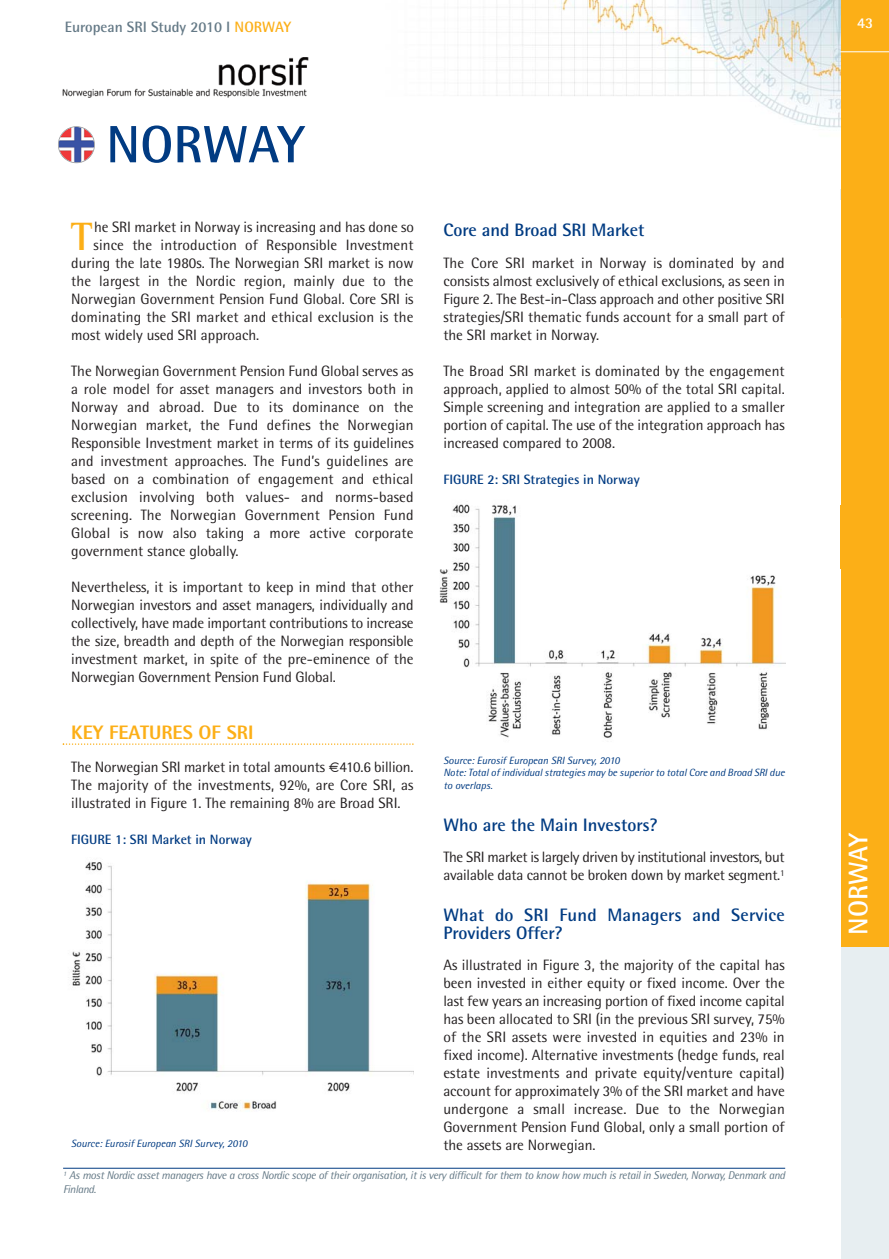
<style>
.page{position:relative;width:889px;height:1259px;background:#fff}
.page>*{position:absolute;margin:0;border:0;box-sizing:border-box;transform-origin:0 0}
.t1{font:700 52.5px "Rotis Semi Sans";color:#013b82}
.t2{font:700 40.5px "Rotis Semi Serif";color:#fcaf17}
.t3{font:700 27px "Rotis Semi Sans";color:#fff}
.t4{font:800 19.5px "Rotis Semi Sans";color:#fcaf17}
.t5{font:700 18px/18px "Rotis Semi Sans";color:#013b82}
.t6{font:15px/18px "Rotis Semi Sans";color:#231f20;text-align:justify}
.t7{font:15px/18px "Rotis Semi Sans";letter-spacing:-.02em;color:#231f20}
.t8{font:700 15px "Rotis Semi Sans";color:#647986}
.t9{font:700 15px "Rotis Semi Sans";color:#fff}
.t10{font:700 13.5px "Rotis Semi Sans";color:#013b82}
.t11{font:italic 11.25px/13.5px "Rotis Semi Sans";letter-spacing:-.03em;color:#647986}
.t12{font:italic 10.5px/12.6px "Rotis Semi Sans";letter-spacing:-.01em;color:#013b82}
.s1{color:#fcaf17}
</style>
<div class="page">
<img style="left:457px;top:0;width:384px;height:190px">
<img style="left:59px;top:127px;width:35px;height:35px;border-radius:50%">
<div style="left:58px;top:126px;width:37px;height:37px;border:2px solid #939598;border-radius:50%"></div>
<img style="left:62px;top:57px;width:247px;height:41px">
<div style="left:840px;top:200px;width:49px;height:1059px;background:#e7eef1"></div>
<div style="left:841px;top:254px;width:48px;height:63px;background:#fcaf17"></div>
<div style="left:841px;top:191px;width:48px;height:63px;background:#fcaf17"></div>
<div style="left:841px;top:316px;width:48px;height:65px;background:#fcaf17"></div>
<div style="left:840px;top:380px;width:49px;height:63px;background:#fcaf17"></div>
<div style="left:840px;top:442px;width:49px;height:64px;background:#fcaf17"></div>
<div style="left:840px;top:505px;width:49px;height:63px;background:#fcaf17"></div>
<div style="left:840px;top:568px;width:49px;height:64px;background:#fcaf17"></div>
<div style="left:840px;top:631px;width:49px;height:64px;background:#fcaf17"></div>
<div style="left:841px;top:695px;width:48px;height:63px;background:#fcaf17"></div>
<div style="left:841px;top:757px;width:48px;height:64px;background:#fcaf17"></div>
<div style="left:840px;top:819px;width:49px;height:64px;background:#fcaf17"></div>
<div style="left:841px;top:883px;width:48px;height:64px;background:#fcaf17"></div>
<div style="left:841px;top:0;width:48px;height:192px;background:#fcaf17"></div>
<hr style="left:63px;top:1167px;width:722px;height:1px;background:#013b82">
<svg style="left:63px;top:743px;width:350px;height:2px"></svg>
<hr style="left:840px;top:52px;width:49px;height:1px;background:#fff">
<img style="left:72px;top:861px;width:341px;height:250px">
<img style="left:439px;top:504px;width:346px;height:234px">
<p class="t8" style="left:65px;top:22px;width:228px">European SRI Study 2010 I <span class="s1">NORWAY</span></p>
<p class="t9" style="left:857px;top:18px;width:18px">43</p>
<h1 class="t1" style="left:106px;top:126px;width:200px">NORWAY</h1>
<h2 class="t2" style="left:71px;top:222px;width:23px">T</h2>
<p class="t6" style="left:94px;top:219px;width:321px">he SRI market in Norway is increasing and has done so</p>
<p class="t6" style="left:94px;top:237px;width:321px">since the introduction of Responsible Investment</p>
<p class="t6" style="left:71px;top:255px;width:344px">during the late 1980s. The Norwegian SRI market is now</p>
<p class="t6" style="left:71px;top:273px;width:344px">the largest in the Nordic region, mainly due to the</p>
<p class="t6" style="left:71px;top:291px;width:344px">Norwegian Government Pension Fund Global. Core SRI is</p>
<p class="t6" style="left:71px;top:309px;width:344px">dominating the SRI market and ethical exclusion is the</p>
<p class="t6" style="left:71px;top:327px;width:190px">most widely used SRI approach.</p>
<p class="t6" style="left:71px;top:363px;width:344px">The Norwegian Government Pension Fund Global serves as a role model for asset managers and investors both in Norway and abroad. Due to its dominance on the Norwegian market, the Fund defines the Norwegian Responsible Investment market in terms of its guidelines and investment approaches. The Fund’s guidelines are based on a combination of engagement and ethical exclusion involving both values- and norms-based screening. The Norwegian Government Pension Fund Global is now also taking a more active corporate government stance globally.</p>
<p class="t6" style="left:71px;top:579px;width:344px">Nevertheless, it is important to keep in mind that other Norwegian investors and asset managers, individually and collectively, have made important contributions to increase the size, breadth and depth of the Norwegian responsible investment market, in spite of the pre-eminence of the Norwegian Government Pension Fund Global.</p>
<h3 class="t4" style="left:71px;top:726px;width:184px">KEY FEATURES OF SRI</h3>
<p class="t6" style="left:71px;top:759px;width:344px">The Norwegian SRI market in total amounts 410.6 billion.<br>The majority of the investments, 92%, are Core SRI, as illustrated in Figure 1. The remaining 8% are Broad SRI.</p>
<p class="t10" style="left:71px;top:835px;width:182px">FIGURE 1: SRI Market in Norway</p>
<p class="t12" style="left:71px;top:1138px;width:178px">Source: Eurosif European SRI Survey, 2010</p>
<p class="t5" style="left:443px;top:223px;width:203px">Core and Broad SRI Market</p>
<p class="t6" style="left:443px;top:255px;width:343px">The Core SRI market in Norway is dominated by and consists almost exclusively of ethical exclusions, as seen in Figure 2. The Best-in-Class approach and other positive SRI strategies/SRI thematic funds account for a small part of the SRI market in Norway.</p>
<p class="t6" style="left:443px;top:363px;width:343px">The Broad SRI market is dominated by the engagement approach, applied to almost 50% of the total SRI capital.<br>Simple screening and integration are applied to a smaller portion of capital. The use of the integration approach has increased compared to 2008.</p>
<p class="t10" style="left:443px;top:475px;width:198px">FIGURE 2: SRI Strategies in Norway</p>
<p class="t12" style="left:443px;top:755px;width:343px">Source: Eurosif European SRI Survey, 2010<br>Note: Total of individual strategies may be superior to total Core and Broad SRI due to overlaps.</p>
<p class="t5" style="left:443px;top:817px;width:216px">Who are the Main Investors?</p>
<p class="t7" style="left:443px;top:849px;width:343px">The SRI market is largely driven by institutional investors, but available data cannot be broken down by market segment.<sup>1</sup></p>
<p class="t5" style="left:443px;top:907px;width:343px">What do SRI Fund Managers and Service<br>Providers Offer?</p>
<p class="t6" style="left:443px;top:957px;width:343px">As illustrated in Figure 3, the majority of the capital has been invested in either equity or fixed income. Over the last few years an increasing portion of fixed income capital has been allocated to SRI (in the previous SRI survey, 75% of the SRI assets were invested in equities and 23% in fixed income). Alternative investments (hedge funds, real estate investments and private equity/venture capital) account for approximately 3% of the SRI market and have undergone a small increase. Due to the Norwegian Government Pension Fund Global, only a small portion of the assets are Norwegian.</p>
<p class="t11" style="left:63px;top:1169px;width:723px"><sup>1</sup> As most Nordic asset managers have a cross Nordic scope of their organisation, it is very difficult for them to know how much is retail in Sweden, Norway, Denmark and<br>Finland.</p>
<h3 class="t3" style="left:849px;top:934px;width:104px;rotate:-90deg">NORWAY</h3>
</div>
